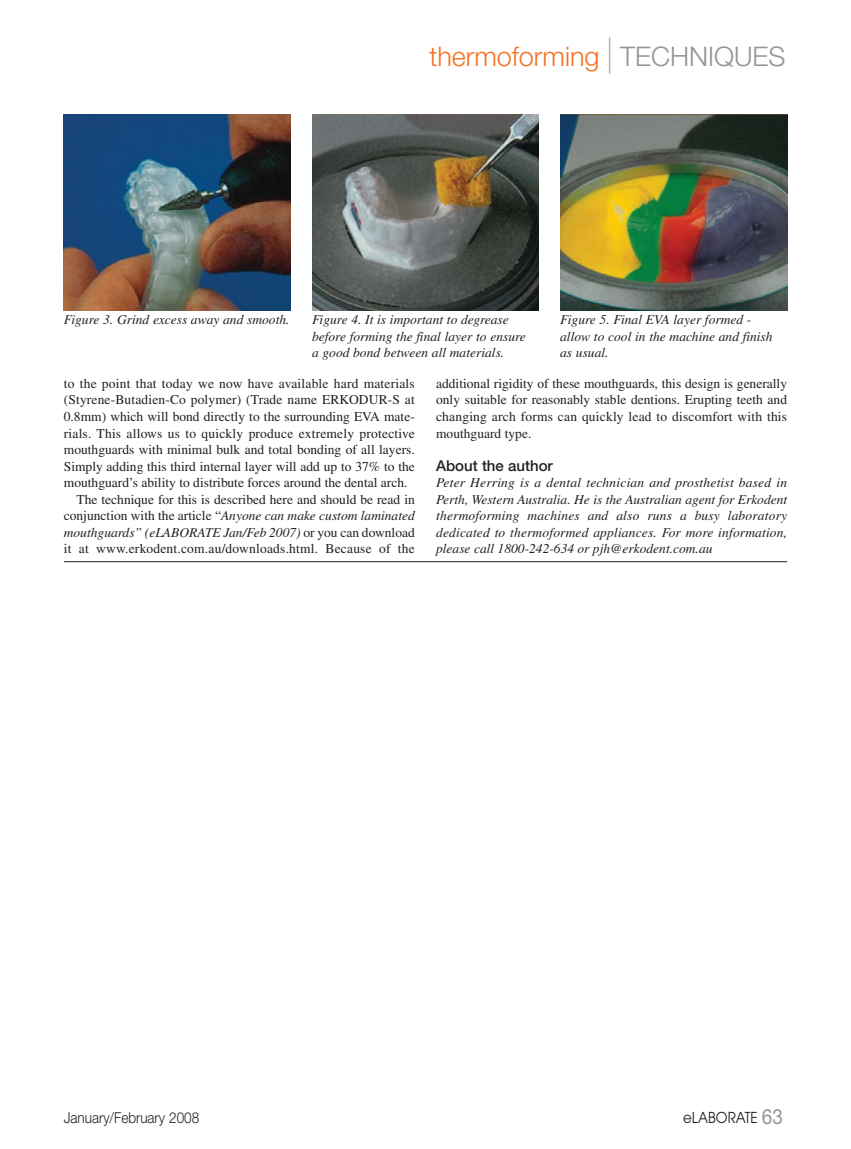
<style>
.page{position:relative;width:851px;height:1149px;background:#fff}
.page>*{position:absolute;margin:0;border:0;box-sizing:border-box;transform-origin:0 0}
.t1{font:300 27px "Helvetica Neue";color:#f37323}
.t2{font:300 15px "Helvetica Neue";color:#231f20;scale:.9 1}
.t3{font:500 15px "Helvetica Neue";color:#231f20}
.t4{font:15px "Avant Garde";color:#231f20;scale:.9 1}
.t5{font:13.5px/16.5px "Times";color:#231f20;text-align:justify}
.t6{font:italic 13.5px/16.5px "Times";color:#231f20}
.s1{font-size:36px;color:#939598}
.s2{color:#939598}
.s3{font-style:normal}
.s4{font-family:"Helvetica Neue";font-size:21px;color:#939598}
</style>
<div class="page">
<hr style="left:64px;top:561px;width:723px;height:1px;background:#231f20">
<img style="left:64px;top:115px;width:227px;height:195px">
<img style="left:312px;top:115px;width:227px;height:195px">
<img style="left:560px;top:115px;width:227px;height:195px">
<h1 class="t1" style="left:429px;top:46px;width:358px">thermoforming <span class="s1">|</span> <span class="s2">TECHNIQUES</span></h1>
<p class="t6" style="left:64px;top:312px;width:227px">Figure 3. Grind excess away and smooth.</p>
<p class="t6" style="left:312px;top:312px;width:215px">Figure 4. It is important to degrease before forming the final layer to ensure a good bond between all materials.</p>
<p class="t6" style="left:560px;top:312px;width:214px">Figure 5. Final EVA layer formed - allow to cool in the machine and finish as usual.</p>
<p class="t5" style="left:64px;top:376px;width:352px">to the point that today we now have available hard materials</p>
<p class="t5" style="left:64px;top:393px;width:352px">(Styrene-Butadien-Co polymer) (Trade name ERKODUR-S at</p>
<p class="t5" style="left:64px;top:409px;width:352px">0.8mm) which will bond directly to the surrounding EVA mate-</p>
<p class="t5" style="left:64px;top:426px;width:352px">rials. This allows us to quickly produce extremely protective</p>
<p class="t5" style="left:64px;top:442px;width:352px">mouthguards with minimal bulk and total bonding of all layers.</p>
<p class="t5" style="left:64px;top:459px;width:352px">Simply adding this third internal layer will add up to 37% to the</p>
<p class="t5" style="left:64px;top:475px;width:345px">mouthguard’s ability to distribute forces around the dental arch.</p>
<p class="t5" style="left:77px;top:492px;width:340px">The technique for this is described here and should be read in</p>
<p class="t6" style="left:64px;top:508px;width:352px"><span class="s3">conjunction with the article “</span>Anyone can make custom laminated</p>
<p class="t6" style="left:64px;top:525px;width:352px">mouthguards” (eLABORATE Jan/Feb 2007) <span class="s3">or you can download</span></p>
<p class="t5" style="left:64px;top:541px;width:352px">it at www.erkodent.com.au/downloads.html. Because of the</p>
<p class="t5" style="left:436px;top:376px;width:352px">additional rigidity of these mouthguards, this design is generally only suitable for reasonably stable dentions. Erupting teeth and changing arch forms can quickly lead to discomfort with this mouthguard type.</p>
<p class="t3" style="left:436px;top:459px;width:118px">About the author</p>
<p class="t6" style="left:436px;top:475px;width:352px;text-align:justify">Peter Herring is a dental technician and prosthetist based in Perth, Western Australia. He is the Australian agent for Erkodent thermoforming machines and also runs a busy laboratory dedicated to thermoformed appliances. For more information, please call 1800-242-634 or pjh@erkodent.com.au</p>
<p class="t2" style="left:64px;top:1111px;width:152px">January/February 2008</p>
<p class="t4" style="left:683px;top:1111px;width:112px">eLABORATE <span class="s4">63</span></p>
</div>
